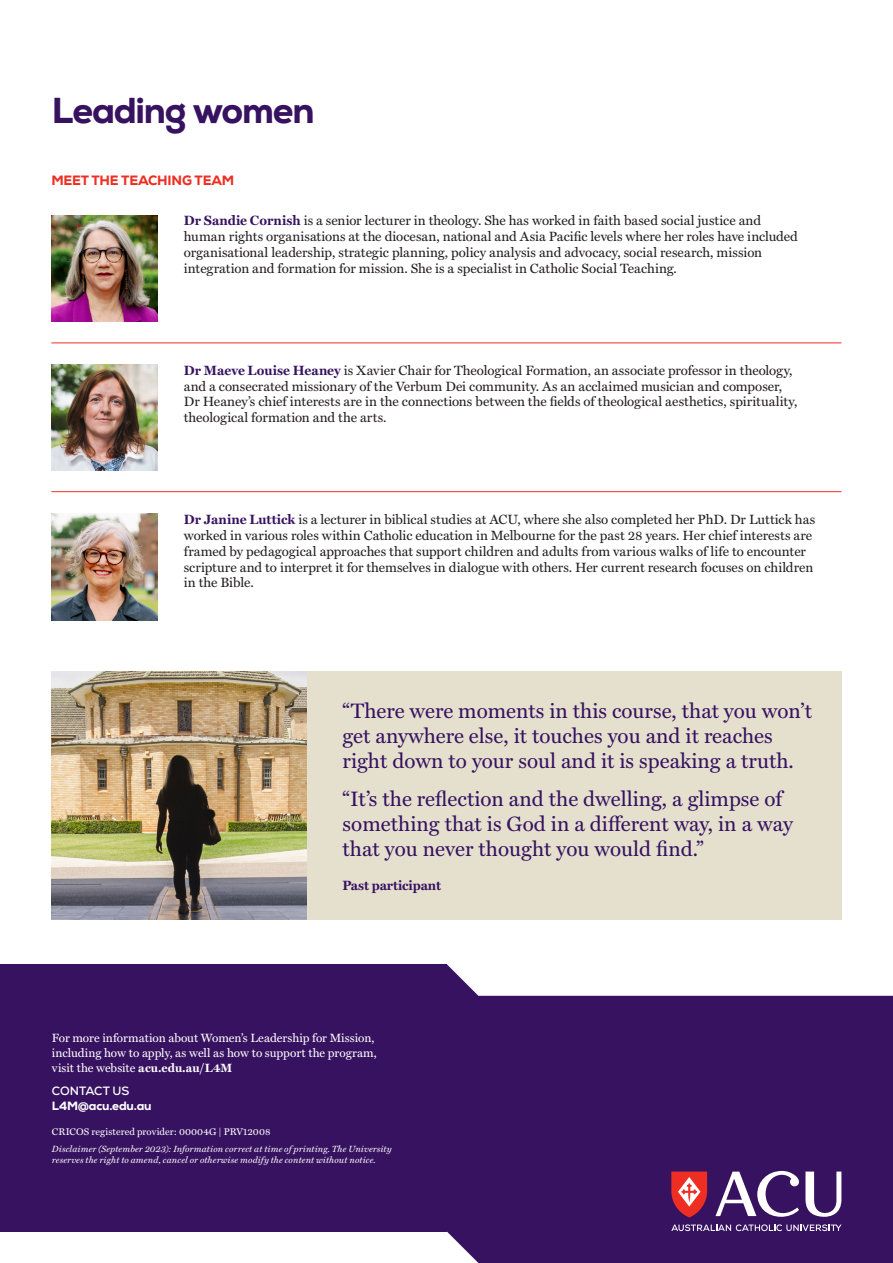
<style>
.page{position:relative;width:893px;height:1263px;background:#fff}
.page>*{position:absolute;margin:0;border:0;box-sizing:border-box;transform-origin:0 0}
._14_Subheading_-_L1_-_Nexa_red{font:800 36px "Nexa";letter-spacing:-.035em;color:#371260}
._13_Lead-in_test_-_Purple{font:21px/25.2px "Miller Text";color:#371260}
._15_Subheading_-_L2_-_Miller_purple{font:13.5px/15.8px "Miller Text";color:#231f20}
._14_Subheading_-_L1_-_Nexa_red-2{font:800 13.5px "Nexa";letter-spacing:-.015em;color:#ee2e22}
._15_Subheading_-_L2_-_Miller_purple-2{font:700 13.5px "Miller Text";letter-spacing:-.01em;color:#371260}
._04_Back_cover_-_Department{font:12px/15px "Miller Text";letter-spacing:-.005em;color:#fff}
._04_Back_cover_-_Department-2{font:800 12px/15px "Nexa";letter-spacing:-.015em;color:#fff}
._16_Subheading_-_L2_-_Miller_red{font:9.75px "Miller Text";letter-spacing:.01em;color:#fff}
._22_Credit{font:italic 9px/10.8px "Miller Text";letter-spacing:.015em;color:#fff}
.s1{font-weight:700;color:#371260}
.s2{font-weight:700}
</style>
<div class="page">
<img style="left:51px;top:215px;width:106px;height:106px">
<svg style="left:446px;top:964px;width:447px;height:299px;background:#4d2c72"></svg>
<div style="left:0;top:964px;width:446px;height:267px;background:#371260"></div>
<img style="left:51px;top:514px;width:106px;height:106px">
<img style="left:51px;top:364px;width:107px;height:107px">
<hr style="left:51px;top:342px;width:790px;height:1px;background:#ee2e22">
<hr style="left:51px;top:491px;width:790px;height:1px;background:#ee2e22">
<div style="left:52px;top:671px;width:790px;height:249px;background:#e5e0ce"></div>
<img style="left:51px;top:671px;width:255px;height:249px">
<svg style="left:671px;top:1171px;width:36px;height:46px;background:#d1494e"></svg>
<svg style="left:671px;top:1224px;width:170px;height:7px"></svg>
<svg style="left:805px;top:1171px;width:36px;height:46px"></svg>
<svg style="left:715px;top:1171px;width:84px;height:46px"></svg>
<p class="_14_Subheading_-_L1_-_Nexa_red" style="left:52px;top:88px;width:264px">Leading women</p>
<p class="_14_Subheading_-_L1_-_Nexa_red-2" style="left:51px;top:172px;width:184px">MEET THE TEACHING TEAM</p>
<p class="_15_Subheading_-_L2_-_Miller_purple" style="left:184px;top:212px;width:615px"><span class="s1">Dr Sandie Cornish</span> is a senior lecturer in theology. She has worked in faith based social justice and human rights organisations at the diocesan, national and Asia Pacific levels where her roles have included organisational leadership, strategic planning, policy analysis and advocacy, social research, mission integration and formation for mission. She is a specialist in Catholic Social Teaching.</p>
<p class="_15_Subheading_-_L2_-_Miller_purple" style="left:184px;top:361px;width:615px"><span class="s1">Dr Maeve Louise Heaney</span> is Xavier Chair for Theological Formation, an associate professor in theology, and a consecrated missionary of the Verbum Dei community. As an acclaimed musician and composer, Dr Heaney’s chief interests are in the connections between the fields of theological aesthetics, spirituality, theological formation and the arts.</p>
<p class="_15_Subheading_-_L2_-_Miller_purple" style="left:184px;top:511px;width:633px"><span class="s1">Dr Janine Luttick</span> is a lecturer in biblical studies at ACU, where she also completed her PhD. Dr Luttick has worked in various roles within Catholic education in Melbourne for the past 28 years. Her chief interests are framed by pedagogical approaches that support children and adults from various walks of life to encounter scripture and to interpret it for themselves in dialogue with others. Her current research focuses on children in the Bible.</p>
<p class="_13_Lead-in_test_-_Purple" style="left:343px;top:696px;width:471px">“There were moments in this course, that you won’t get anywhere else, it touches you and it reaches right down to your soul and it is speaking a truth.</p>
<p class="_13_Lead-in_test_-_Purple" style="left:343px;top:785px;width:452px">“It’s the reflection and the dwelling, a glimpse of something that is God in a different way, in a way that you never thought you would find.”</p>
<p class="_15_Subheading_-_L2_-_Miller_purple-2" style="left:343px;top:874px;width:100px">Past participant</p>
<p class="_04_Back_cover_-_Department" style="left:52px;top:1029px;width:326px">For more information about Women’s Leadership for Mission, including how to apply, as well as how to support the program, visit the website <span class="s2">acu.edu.au/L4M</span></p>
<p class="_04_Back_cover_-_Department-2" style="left:52px;top:1084px;width:101px"><span class="s2">CONTACT US<br></span>L4M@acu.edu.au</p>
<p class="_16_Subheading_-_L2_-_Miller_red" style="left:52px;top:1124px;width:220px">CRICOS registered provider: 00004G | PRV12008</p>
<p class="_22_Credit" style="left:52px;top:1143px;width:341px">Disclaimer (September 2023): Information correct at time of printing. The University reserves the right to amend, cancel or otherwise modify the content without notice.</p>
</div>
